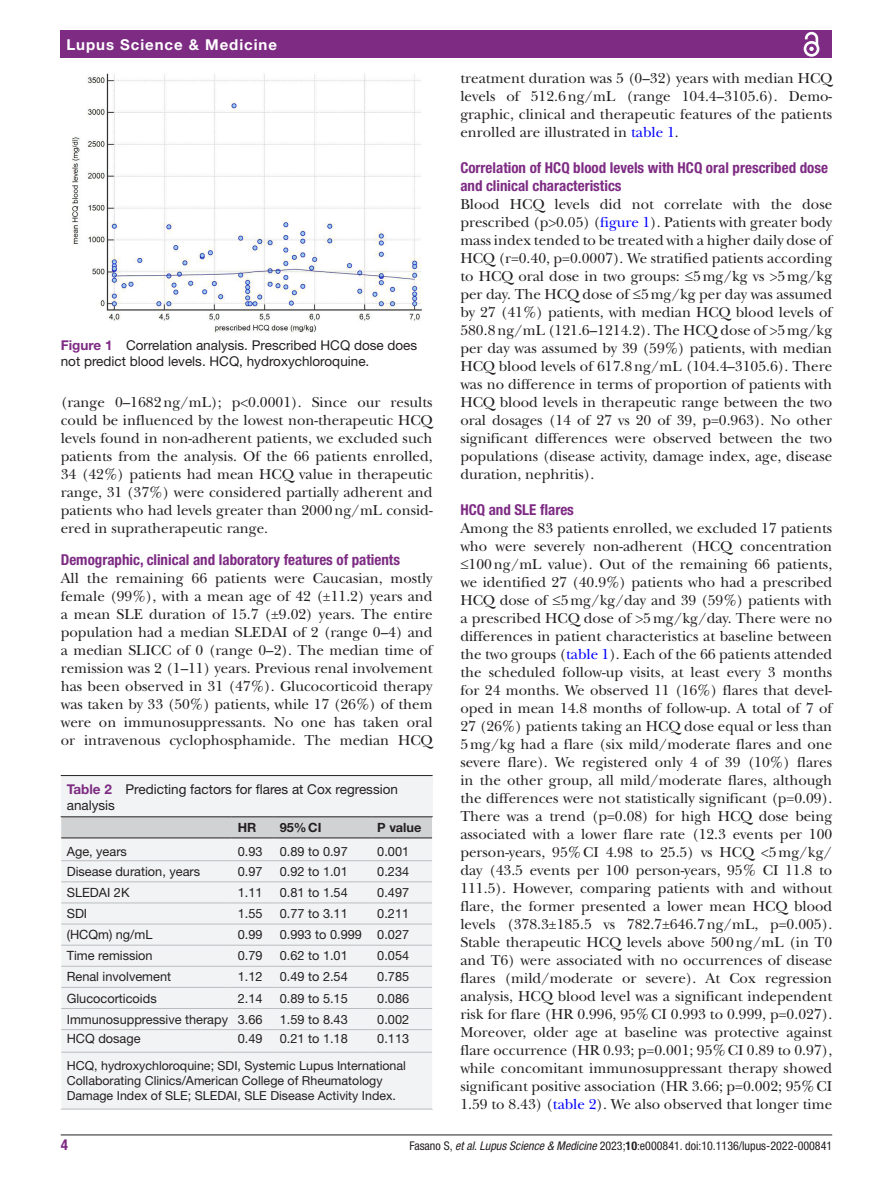
<style>
.page{position:relative;width:893px;height:1191px;background:#fff}
.page>*{position:absolute;margin:0;border:0;box-sizing:border-box;transform-origin:0 0}
.t1{font:15px/18px "New Baskerville";color:#231f20;text-align:justify}
.t2{font:700 condensed 15px/18px "Helvetica Neue LT Std";color:#7d2b83}
.t3{font:700 15px "Helvetica Neue LT Std";letter-spacing:.065em;color:#fff}
.t4{font:13.5px/16.5px "Helvetica Neue LT Std";color:#231f20}
.t5{font:12.75px "Helvetica Neue LT Std";color:#231f20}
.t6{font:700 12.75px "Helvetica Neue LT Std";color:#231f20}
.t7{font:12.45px/15px "Helvetica Neue LT Std";color:#231f20}
.t8{font:condensed 12px "Helvetica Neue LT Std";color:#231f20}
.s1{font-weight:700;color:#7d2b83}
.s2{color:#00f}
.s3{font-style:italic}
.s4{font-weight:700}
</style>
<div class="page">
<hr style="left:61px;top:1134px;width:771px;height:1px;background:#231f20">
<div style="left:61px;top:31px;width:771px;height:27px;background:#7d2b83"></div>
<svg style="left:803px;top:31px;width:17px;height:26px"></svg>
<div style="left:61px;top:776px;width:372px;height:333px;background:#f2f3f4"></div>
<hr style="left:61px;top:775px;width:372px;height:1px;background:#231f20">
<hr style="left:61px;top:816px;width:171px;height:1px;background:#231f20">
<hr style="left:232px;top:816px;width:42px;height:1px;background:#231f20">
<hr style="left:274px;top:816px;width:97px;height:1px;background:#231f20">
<hr style="left:371px;top:816px;width:62px;height:1px;background:#231f20">
<hr style="left:61px;top:1052px;width:171px;height:1px;background:#bcbdc0">
<hr style="left:61px;top:1108px;width:171px;height:1px;background:#bcbdc0">
<hr style="left:232px;top:1108px;width:42px;height:1px;background:#bcbdc0">
<hr style="left:274px;top:1108px;width:97px;height:1px;background:#bcbdc0">
<hr style="left:371px;top:1108px;width:62px;height:1px;background:#bcbdc0">
<hr style="left:232px;top:1052px;width:42px;height:1px;background:#bcbdc0">
<hr style="left:274px;top:1052px;width:97px;height:1px;background:#bcbdc0">
<hr style="left:371px;top:1052px;width:61px;height:1px;background:#bcbdc0">
<svg style="left:60px;top:817px;width:373px;height:235px"></svg>
<hr style="left:432px;top:1052px;width:1px;height:56px;background:#fff">
<img style="left:72px;top:73px;width:350px;height:259px">
<p class="t3" style="left:66px;top:35px;width:212px">Lupus Science &amp; Medicine</p>
<p class="t4" style="left:61px;top:337px;width:358px"><span class="s1">Figure 1</span> Correlation analysis. Prescribed HCQ dose does not predict blood levels. HCQ, hydroxychloroquine.</p>
<p class="t1" style="left:61px;top:393px;width:373px">(range 0–1682ng/mL); p&lt;0.0001). Since our results could be influenced by the lowest non-therapeutic HCQ levels found in non-adherent patients, we excluded such patients from the analysis. Of the 66 patients enrolled, 34 (42%) patients had mean HCQ value in therapeutic range, 31 (37%) were considered partially adherent and patients who had levels greater than 2000ng/mL consid&shy;ered in supratherapeutic range.</p>
<p class="t2" style="left:61px;top:550px;width:341px">Demographic, clinical and laboratory features of patients</p>
<p class="t1" style="left:61px;top:569px;width:373px">All the remaining 66 patients were Caucasian, mostly female (99%), with a mean age of 42 (±11.2) years and a mean SLE duration of 15.7 (±9.02) years. The entire population had a median SLEDAI of 2 (range 0–4) and a median SLICC of 0 (range 0–2). The median time of remission was 2 (1–11) years. Previous renal involvement has been observed in 31 (47%). Glucocorticoid therapy was taken by 33 (50%) patients, while 17 (26%) of them were on immunosuppressants. No one has taken oral or intravenous cyclophosphamide. The median HCQ</p>
<p class="t4" style="left:67px;top:780px;width:333px"><span class="s1">Table 2</span> Predicting factors for flares at Cox regression analysis</p>
<p class="t6" style="left:238px;top:819px;width:20px">HR</p>
<p class="t6" style="left:280px;top:819px;width:43px">95%CI</p>
<p class="t6" style="left:377px;top:819px;width:46px">P value</p>
<p class="t5" style="left:67px;top:844px;width:62px">Age, years</p>
<p class="t5" style="left:238px;top:844px;width:26px">0.93</p>
<p class="t5" style="left:280px;top:844px;width:70px">0.89 to 0.97</p>
<p class="t5" style="left:377px;top:844px;width:33px">0.001</p>
<p class="t5" style="left:67px;top:863px;width:135px">Disease duration, years</p>
<p class="t5" style="left:238px;top:863px;width:26px">0.97</p>
<p class="t5" style="left:280px;top:863px;width:70px">0.92 to 1.01</p>
<p class="t5" style="left:377px;top:863px;width:33px">0.234</p>
<p class="t5" style="left:67px;top:884px;width:64px">SLEDAI 2K</p>
<p class="t5" style="left:238px;top:884px;width:26px">1.11</p>
<p class="t5" style="left:280px;top:884px;width:70px">0.81 to 1.54</p>
<p class="t5" style="left:377px;top:884px;width:33px">0.497</p>
<p class="t5" style="left:67px;top:906px;width:22px">SDI</p>
<p class="t5" style="left:238px;top:906px;width:26px">1.55</p>
<p class="t5" style="left:280px;top:906px;width:70px">0.77 to 3.11</p>
<p class="t5" style="left:377px;top:906px;width:33px">0.211</p>
<p class="t5" style="left:67px;top:927px;width:87px">(HCQm) ng/mL</p>
<p class="t5" style="left:238px;top:927px;width:26px">0.99</p>
<p class="t5" style="left:280px;top:927px;width:131px">0.993 to 0.999 0.027</p>
<p class="t5" style="left:67px;top:948px;width:87px">Time remission</p>
<p class="t5" style="left:238px;top:948px;width:26px">0.79</p>
<p class="t5" style="left:280px;top:948px;width:70px">0.62 to 1.01</p>
<p class="t5" style="left:377px;top:948px;width:33px">0.054</p>
<p class="t5" style="left:67px;top:969px;width:106px">Renal involvement</p>
<p class="t5" style="left:238px;top:969px;width:26px">1.12</p>
<p class="t5" style="left:280px;top:969px;width:70px">0.49 to 2.54</p>
<p class="t5" style="left:377px;top:969px;width:33px">0.785</p>
<p class="t5" style="left:67px;top:990px;width:91px">Glucocorticoids</p>
<p class="t5" style="left:238px;top:990px;width:26px">2.14</p>
<p class="t5" style="left:280px;top:990px;width:70px">0.89 to 5.15</p>
<p class="t5" style="left:377px;top:990px;width:33px">0.086</p>
<p class="t5" style="left:67px;top:1011px;width:197px">Immunosuppressive therapy 3.66</p>
<p class="t5" style="left:280px;top:1011px;width:70px">1.59 to 8.43</p>
<p class="t5" style="left:377px;top:1011px;width:33px">0.002</p>
<p class="t5" style="left:67px;top:1031px;width:75px">HCQ dosage</p>
<p class="t5" style="left:238px;top:1031px;width:26px">0.49</p>
<p class="t5" style="left:280px;top:1031px;width:70px">0.21 to 1.18</p>
<p class="t5" style="left:377px;top:1031px;width:33px">0.113</p>
<p class="t7" style="left:67px;top:1058px;width:341px">HCQ, hydroxychloroquine; SDI, Systemic Lupus International<br>Collaborating Clinics/American College of Rheumatology<br>Damage Index of SLE; SLEDAI, SLE Disease Activity Index.</p>
<p class="t1" style="left:460px;top:69px;width:373px">treatment duration was 5 (0–32) years with median HCQ levels of 512.6ng/mL (range 104.4–3105.6). Demo&shy;graphic, clinical and therapeutic features of the patients enrolled are illustrated in <span class="s2">table 1</span>.</p>
<p class="t2" style="left:460px;top:158px;width:369px">Correlation of HCQ blood levels with HCQ oral prescribed dose and clinical characteristics</p>
<p class="t1" style="left:460px;top:195px;width:373px">Blood HCQ levels did not correlate with the dose prescribed (p&gt;0.05) (<span class="s2">figure 1</span>). Patients with greater body mass index tended to be treated with a higher daily dose of HCQ (r=0.40, p=0.0007). We stratified patients according to HCQ oral dose in two groups: ≤5mg/kg vs &gt;5mg/kg per day. The HCQ dose of ≤5mg/kg per day was assumed by 27 (41%) patients, with median HCQ blood levels of 580.8ng/mL (121.6–1214.2). The HCQ dose of &gt;5mg/kg per day was assumed by 39 (59%) patients, with median HCQ blood levels of 617.8ng/mL (104.4–3105.6). There was no difference in terms of proportion of patients with HCQ blood levels in therapeutic range between the two oral dosages (14 of 27 vs 20 of 39, p=0.963). No other significant differences were observed between the two populations (disease activity, damage index, age, disease duration, nephritis).</p>
<p class="t2" style="left:460px;top:500px;width:115px">HCQ and SLE flares</p>
<p class="t1" style="left:460px;top:519px;width:373px">Among the 83 patients enrolled, we excluded 17 patients who were severely non-adherent (HCQ concentration ≤100ng/mL value). Out of the remaining 66 patients, we identified 27 (40.9%) patients who had a prescribed HCQ dose of ≤5mg/kg/day and 39 (59%) patients with a prescribed HCQ dose of &gt;5mg/kg/day. There were no differences in patient characteristics at baseline between the two groups (<span class="s2">table 1</span>). Each of the 66 patients attended the scheduled follow-up visits, at least every 3 months for 24 months. We observed 11 (16%) flares that devel&shy;oped in mean 14.8 months of follow-up. A total of 7 of 27 (26%) patients taking an HCQ dose equal or less than 5mg/kg had a flare (six mild/moderate flares and one severe flare). We registered only 4 of 39 (10%) flares in the other group, all mild/moderate flares, although the differences were not statistically significant (p=0.09).<br>There was a trend (p=0.08) for high HCQ dose being associated with a lower flare rate (12.3 events per 100 person-years, 95%CI 4.98 to 25.5) vs HCQ &lt;5mg/kg/ day (43.5 events per 100 person-years, 95% CI 11.8 to 111.5). However, comparing patients with and without flare, the former presented a lower mean HCQ blood levels (378.3±185.5 vs 782.7±646.7ng/mL, p=0.005).<br>Stable therapeutic HCQ levels above 500ng/mL (in T0 and T6) were associated with no occurrences of disease flares (mild/moderate or severe). At Cox regression analysis, HCQ blood level was a significant independent risk for flare (HR 0.996, 95%CI 0.993 to 0.999, p=0.027).<br>Moreover, older age at baseline was protective against flare occurrence (HR 0.93; p=0.001; 95%CI 0.89 to 0.97), while concomitant immunosuppressant therapy showed significant positive association (HR 3.66; p=0.002; 95%CI 1.59 to 8.43) (<span class="s2">table 2</span>). We also observed that longer time</p>
<p class="t2" style="left:61px;top:1135px;width:9px">4</p>
<p class="t8" style="left:409px;top:1138px;width:424px">Fasano S, <span class="s3">et al</span>. <span class="s3">Lupus Science &amp; Medicine</span> 2023;<span class="s4">10</span>:e000841. doi:10.1136/lupus-2022-000841</p>
</div>
